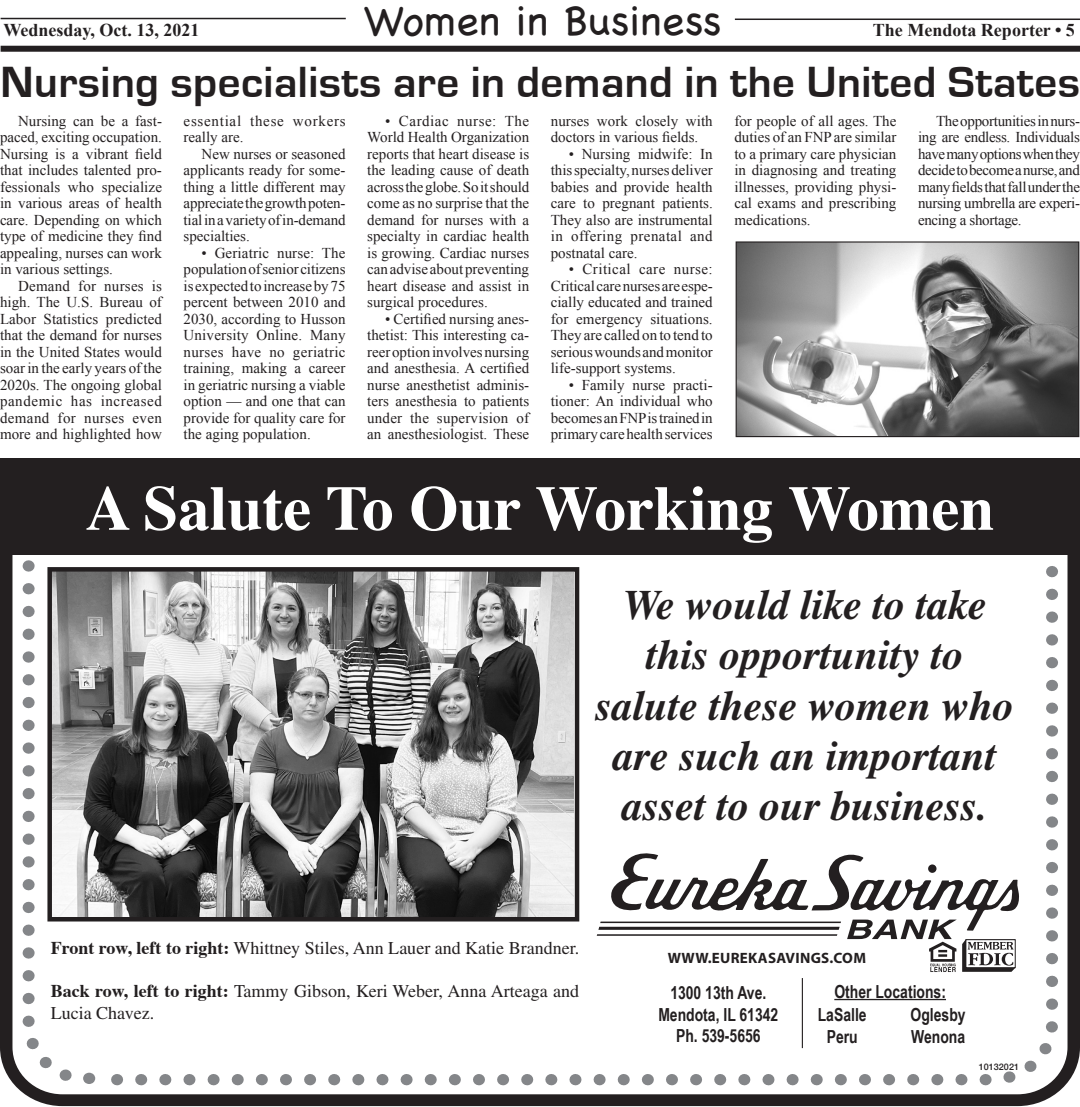
<style>
.page{position:relative;width:1080px;height:1107px;background:#fff}
.page>*{position:absolute;margin:0;border:0;box-sizing:border-box;transform-origin:0 0}
.t1{font:700 63px "Times";color:#fff}
.No_indent{font:700 45px "Eurostile";letter-spacing:.01em;color:#231f20}
.t2{font:italic 700 42px/50.4px "Times";color:#231f20;text-align:center}
.t3{font:42px "Chalkboard";color:#231f20}
.t4{font:18px/21.6px "Times";color:#231f20}
.t5{font:700 18px/21.6px "Arial Narrow";color:#231f20;text-align:center;scale:.95 1}
.t6{font:700 18px "Times New Roman";color:#231f20}
.NORMAL_Body_Copy{font:15px/16.5px "Times New Roman";color:#231f20;text-align:justify}
.NORMAL_Body_Copy-2{font:15px/16.5px "Times New Roman";letter-spacing:.05em;color:#231f20}
.t7{font:700 15px "Myriad Pro";letter-spacing:.02em;color:#231f20}
.t8{font:500 9px "Helvetica Neue";color:#231f20}
.s1{font-weight:700}
</style>
<div class="page">
<div style="left:1px;top:46px;width:1078px;height:6px;background:#231f20"></div>
<hr style="left:1px;top:18px;width:345px;height:1px;background:#231f20">
<hr style="left:734px;top:19px;width:345px;height:1px;background:#231f20">
<div style="left:0;top:458px;width:1079px;height:648px;border:12px solid #231f20;border-radius:55px"></div>
<svg style="left:17px;top:554px;width:1047px;height:537px"></svg>
<svg style="left:83px;top:1073px;width:12px;height:11px"></svg>
<hr style="left:596px;top:934px;width:241px;height:2px;background:#231f20">
<svg style="left:598px;top:853px;width:420px;height:119px"></svg>
<div style="left:0;top:458px;width:1079px;height:96px;background:#231f20"></div>
<img style="left:52px;top:572px;width:521px;height:345px">
<div style="left:47px;top:567px;width:532px;height:355px;border:4px solid #231f20"></div>
<div style="left:978px;top:1061px;width:40px;height:9px;background:#fff"></div>
<hr style="left:834px;top:999px;width:111px;height:1px;background:#231f20">
<hr style="left:801px;top:978px;width:1px;height:70px;background:#231f20">
<img style="left:737px;top:243px;width:340px;height:192px">
<div style="left:735px;top:241px;width:344px;height:196px;border:1px solid #231f20"></div>
<p class="t6" style="left:3px;top:18px;width:198px">Wednesday, Oct. 13, 2021</p>
<h3 class="t3" style="left:364px;top:-4px;width:359px">Women in Business</h3>
<p class="t6" style="left:872px;top:18px;width:203px">The Mendota Reporter • 5</p>
<p class="No_indent" style="left:1px;top:57px;width:1080px">Nursing specialists are in demand in the United States</p>
<p class="NORMAL_Body_Copy-2" style="left:183px;top:112px;width:163px">essential these workers really are.</p>
<p class="NORMAL_Body_Copy" style="left:183px;top:145px;width:163px;text-indent:18px">New nurses or seasoned applicants ready for some&shy;thing a little different may appreciate the growth poten&shy;tial in a variety of in-demand specialties.</p>
<p class="NORMAL_Body_Copy" style="left:183px;top:244px;width:163px;text-indent:18px">• Geriatric nurse: The population of senior citizens is expected to increase by 75 percent between 2010 and 2030, according to Husson University Online. Many nurses have no geriatric training, making a career in geriatric nursing a viable option — and one that can provide for quality care for the aging population.</p>
<p class="NORMAL_Body_Copy" style="left:550px;top:112px;width:163px">nurses work closely with doctors in various fields.</p>
<p class="NORMAL_Body_Copy" style="left:550px;top:145px;width:163px;text-indent:18px">• Nursing midwife: In this specialty, nurses deliver babies and provide health care to pregnant patients.<br>They also are instrumental in offering prenatal and postnatal care.</p>
<p class="NORMAL_Body_Copy" style="left:550px;top:261px;width:163px;text-indent:18px">• Critical care nurse:<br>Critical care nurses are espe&shy;cially educated and trained for emergency situations.<br>They are called on to tend to serious wounds and monitor life-support systems.</p>
<p class="NORMAL_Body_Copy" style="left:550px;top:376px;width:163px;text-indent:18px">• Family nurse practi&shy;tioner: An individual who becomes an FNP is trained in primary care health services</p>
<p class="NORMAL_Body_Copy" style="left:734px;top:112px;width:163px">for people of all ages. The duties of an FNP are similar to a primary care physician in diagnosing and treating illnesses, providing physi&shy;cal exams and prescribing medications.</p>
<p class="NORMAL_Body_Copy" style="left:917px;top:112px;width:163px;text-indent:18px">The opportunities in nurs&shy;ing are endless. Individuals have many options when they decide to become a nurse, and many fields that fall under the nursing umbrella are experi&shy;encing a shortage.</p>
<p class="NORMAL_Body_Copy" style="left:0;top:112px;width:163px;text-indent:18px">Nursing can be a fast&shy;paced, exciting occupation.<br>Nursing is a vibrant field that includes talented pro&shy;fessionals who specialize in various areas of health care. Depending on which type of medicine they find appealing, nurses can work in various settings.</p>
<p class="NORMAL_Body_Copy" style="left:0;top:277px;width:163px;text-indent:18px">Demand for nurses is high. The U.S. Bureau of Labor Statistics predicted that the demand for nurses in the United States would soar in the early years of the 2020s. The ongoing global pandemic has increased demand for nurses even more and highlighted how</p>
<p class="NORMAL_Body_Copy" style="left:367px;top:112px;width:163px;text-indent:18px">• Cardiac nurse: The World Health Organization reports that heart disease is the leading cause of death across the globe. So it should come as no surprise that the demand for nurses with a specialty in cardiac health is growing. Cardiac nurses can advise about preventing heart disease and assist in surgical procedures.</p>
<p class="NORMAL_Body_Copy" style="left:367px;top:310px;width:163px;text-indent:18px">• Certified nursing anes&shy;thetist: This interesting ca&shy;reer option involves nursing and anesthesia. A certified nurse anesthetist adminis&shy;ters anesthesia to patients under the supervision of an anesthesiologist. These</p>
<p class="t1" style="left:85px;top:466px;width:910px">A Salute To Our Working Women</p>
<p class="t2" style="left:595px;top:579px;width:420px">We would like to take this opportunity to salute these women who are such an important asset to our business.</p>
<p class="t4" style="left:51px;top:937px;width:530px"><span class="s1">Front row, left to right:</span> Whittney Stiles, Ann Lauer and Katie Brandner.</p>
<p class="t4" style="left:51px;top:980px;width:530px"><span class="s1">Back row, left to right:</span> Tammy Gibson, Keri Weber, Anna Arteaga and<br>Lucia Chavez.</p>
<p class="t5" style="left:658px;top:982px;width:128px">1300 13th Ave.<br>Mendota, IL 61342<br>Ph. 539-5656</p>
<p class="t7" style="left:668px;top:948px;width:199px">WWW.EUREKASAVINGS.COM</p>
<p class="t5" style="left:834px;top:980px;width:119px">Other Locations:</p>
<p class="t5" style="left:817px;top:1004px;width:53px">LaSalle<br>Peru</p>
<p class="t5" style="left:910px;top:1004px;width:59px;text-align:left">Oglesby<br>Wenona</p>
<p class="t8" style="left:978px;top:1059px;width:42px">10132021</p>
</div>
